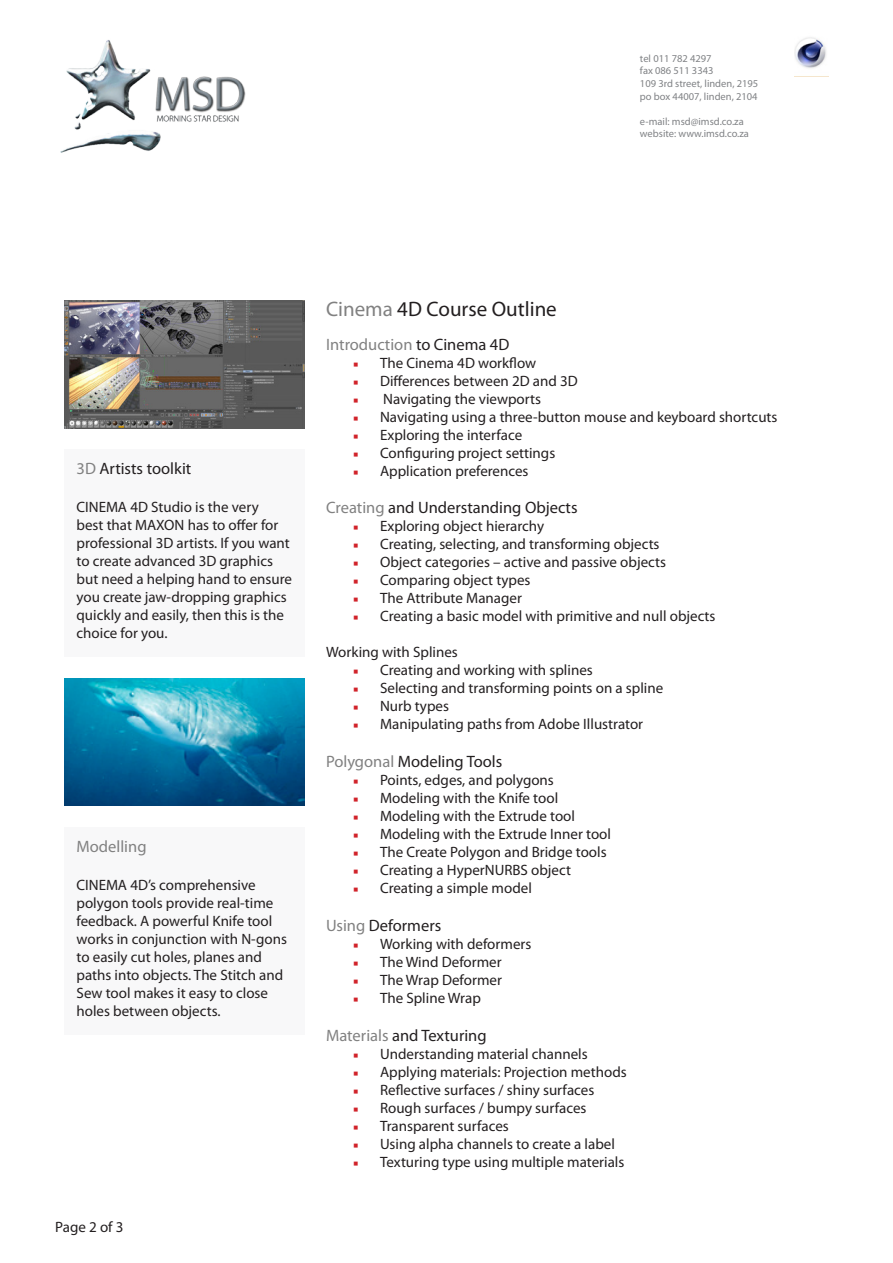
<style>
.page{position:relative;width:893px;height:1263px;background:#fff}
.page>*{position:absolute;margin:0;border:0;box-sizing:border-box;transform-origin:0 0}
.hed{font:21px "Myriad Pro";color:#231f20}
.subhed{font:16.5px "Myriad Pro";color:#231f20}
.subhed-2{font:16.5px "Myriad Pro";color:#818181}
.body{font:15px/18px "Myriad Pro";color:#231f20}
.t1{font:10.5px "Myriad Pro";color:#808285}
.s1{color:#818181}
.s2{color:#231f20}
.s3{font-family:"Minion Pro";font-size:13.5px;color:#d1232a}
</style>
<div class="page">
<img style="left:65px;top:300px;width:239px;height:128px">
<img style="left:65px;top:678px;width:239px;height:128px">
<div style="left:64px;top:449px;width:241px;height:208px;background:#f8f8f9"></div>
<div style="left:64px;top:827px;width:241px;height:208px;background:#f8f8f9"></div>
<img style="left:60px;top:40px;width:186px;height:113px">
<img style="left:794px;top:37px;width:32px;height:31px">
<p class="t1" style="left:640px;top:52px;width:73px">tel 011 782 4297</p>
<p class="t1" style="left:640px;top:64px;width:75px">fax 086 511 3343</p>
<p class="t1" style="left:640px;top:77px;width:120px">109 3rd street, linden, 2195</p>
<p class="t1" style="left:640px;top:90px;width:119px">po box 44007, linden, 2104</p>
<p class="t1" style="left:640px;top:115px;width:105px">e-mail: msd@imsd.co.za</p>
<p class="t1" style="left:640px;top:127px;width:110px">website: www.imsd.co.za</p>
<p class="subhed" style="left:77px;top:459px;width:116px"><span class="s1">3D</span> Artists toolkit</p>
<p class="body" style="left:77px;top:498px;width:217px">CINEMA 4D Studio is the very<br>best that MAXON has to offer for professional 3D artists. If you want to create advanced 3D graphics but need a helping hand to ensure you create jaw-dropping graphics quickly and easily, then this is the choice for you.</p>
<p class="subhed-2" style="left:77px;top:836px;width:72px">Modelling</p>
<p class="body" style="left:77px;top:876px;width:212px">CINEMA 4D’s comprehensive polygon tools provide real-time feedback. A powerful Knife tool works in conjunction with N-gons to easily cut holes, planes and paths into objects. The Stitch and<br>Sew tool makes it easy to close holes between objects.</p>
<p class="body" style="left:55px;top:1217px;width:70px">Page 2 of 3</p>
<p class="hed" style="left:326px;top:296px;width:232px"><span class="s1">Cinema</span> 4D Course Outline</p>
<p class="subhed-2" style="left:326px;top:334px;width:185px">Introduction <span class="s2">to Cinema 4D</span></p>
<p class="body" style="left:353px;top:353px;width:185px"><span class="s3">■</span> The Cinema 4D workflow</p>
<p class="body" style="left:353px;top:371px;width:226px"><span class="s3">■</span> Differences between 2D and 3D</p>
<p class="body" style="left:353px;top:389px;width:190px"><span class="s3">■</span> Navigating the viewports</p>
<p class="body" style="left:353px;top:407px;width:426px"><span class="s3">■</span> Navigating using a three-button mouse and keyboard shortcuts</p>
<p class="body" style="left:353px;top:425px;width:171px"><span class="s3">■</span> Exploring the interface</p>
<p class="body" style="left:353px;top:443px;width:204px"><span class="s3">■</span> Configuring project settings</p>
<p class="body" style="left:353px;top:461px;width:177px"><span class="s3">■</span> Application preferences</p>
<p class="subhed" style="left:326px;top:498px;width:253px"><span class="s1">Creating</span> and Understanding Objects</p>
<p class="body" style="left:353px;top:517px;width:193px"><span class="s3">■</span> Exploring object hierarchy</p>
<p class="body" style="left:353px;top:535px;width:308px"><span class="s3">■</span> Creating, selecting, and transforming objects</p>
<p class="body" style="left:353px;top:553px;width:315px"><span class="s3">■</span> Object categories – active and passive objects</p>
<p class="body" style="left:353px;top:571px;width:179px"><span class="s3">■</span> Comparing object types</p>
<p class="body" style="left:353px;top:589px;width:170px"><span class="s3">■</span> The Attribute Manager</p>
<p class="body" style="left:353px;top:607px;width:364px"><span class="s3">■</span> Creating a basic model with primitive and null objects</p>
<p class="body" style="left:326px;top:643px;width:133px">Working with Splines</p>
<p class="body" style="left:353px;top:661px;width:241px"><span class="s3">■</span> Creating and working with splines</p>
<p class="body" style="left:353px;top:679px;width:312px"><span class="s3">■</span> Selecting and transforming points on a spline</p>
<p class="body" style="left:353px;top:697px;width:97px"><span class="s3">■</span> Nurb types</p>
<p class="body" style="left:353px;top:715px;width:292px"><span class="s3">■</span> Manipulating paths from Adobe Illustrator</p>
<p class="subhed" style="left:326px;top:751px;width:178px"><span class="s1">Polygonal</span> Modeling Tools</p>
<p class="body" style="left:353px;top:771px;width:202px"><span class="s3">■</span> Points, edges, and polygons</p>
<p class="body" style="left:353px;top:789px;width:207px"><span class="s3">■</span> Modeling with the Knife tool</p>
<p class="body" style="left:353px;top:807px;width:223px"><span class="s3">■</span> Modeling with the Extrude tool</p>
<p class="body" style="left:353px;top:825px;width:259px"><span class="s3">■</span> Modeling with the Extrude Inner tool</p>
<p class="body" style="left:353px;top:843px;width:255px"><span class="s3">■</span> The Create Polygon and Bridge tools</p>
<p class="body" style="left:353px;top:861px;width:219px"><span class="s3">■</span> Creating a HyperNURBS object</p>
<p class="body" style="left:353px;top:879px;width:180px"><span class="s3">■</span> Creating a simple model</p>
<p class="subhed" style="left:326px;top:915px;width:117px"><span class="s1">Using</span> Deformers</p>
<p class="body" style="left:353px;top:935px;width:180px"><span class="s3">■</span> Working with deformers</p>
<p class="body" style="left:353px;top:953px;width:150px"><span class="s3">■</span> The Wind Deformer</p>
<p class="body" style="left:353px;top:971px;width:150px"><span class="s3">■</span> The Wrap Deformer</p>
<p class="body" style="left:353px;top:989px;width:129px"><span class="s3">■</span> The Spline Wrap</p>
<p class="subhed" style="left:326px;top:1025px;width:162px"><span class="s1">Materials</span> and Texturing</p>
<p class="body" style="left:353px;top:1044px;width:236px"><span class="s3">■</span> Understanding material channels</p>
<p class="body" style="left:353px;top:1062px;width:275px"><span class="s3">■</span> Applying materials: Projection methods</p>
<p class="body" style="left:353px;top:1080px;width:243px"><span class="s3">■</span> Reflective surfaces / shiny surfaces</p>
<p class="body" style="left:353px;top:1098px;width:235px"><span class="s3">■</span> Rough surfaces / bumpy surfaces</p>
<p class="body" style="left:353px;top:1116px;width:157px"><span class="s3">■</span> Transparent surfaces</p>
<p class="body" style="left:353px;top:1134px;width:263px"><span class="s3">■</span> Using alpha channels to create a label</p>
<p class="body" style="left:353px;top:1152px;width:273px"><span class="s3">■</span> Texturing type using multiple materials</p>
</div>
